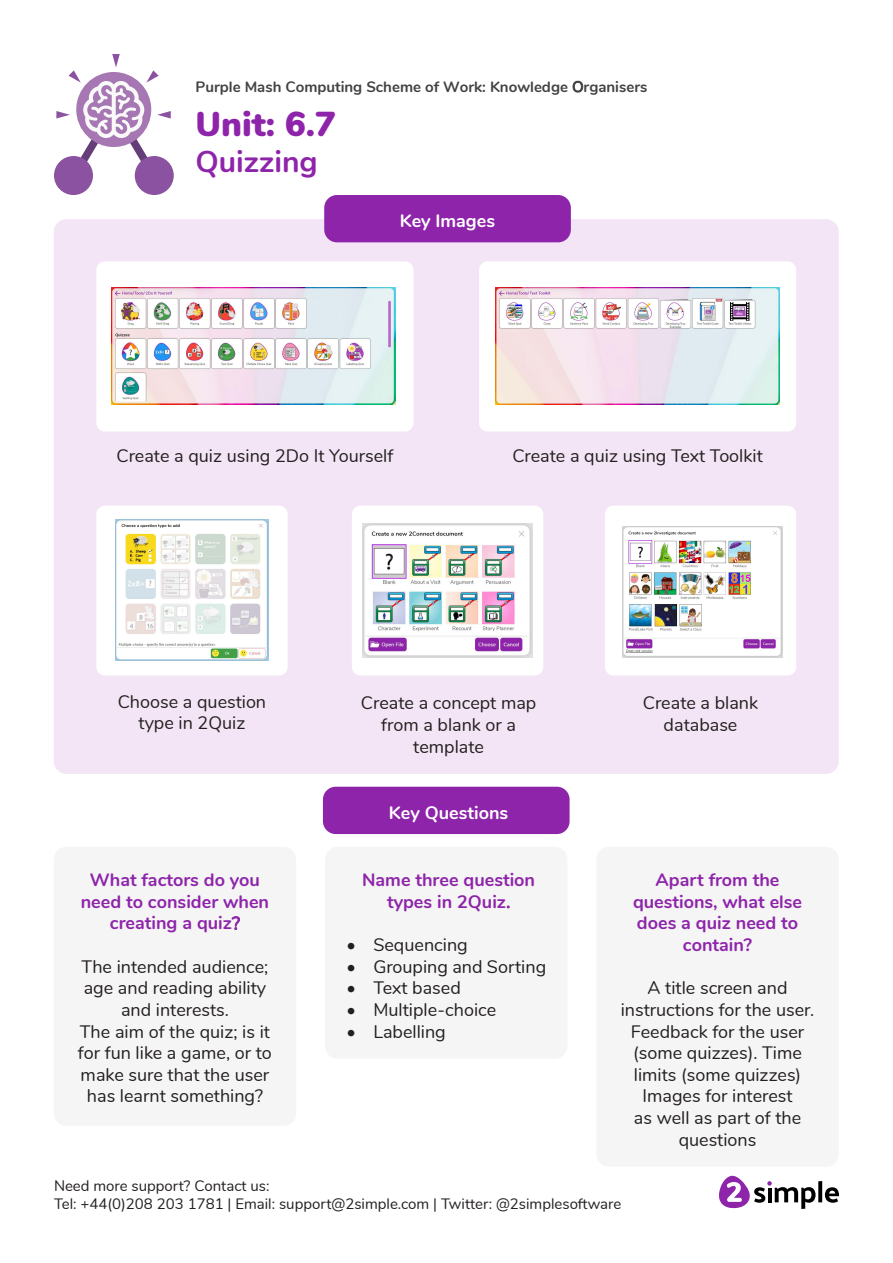
<style>
.page{position:relative;width:893px;height:1263px;background:#fff}
.page>*{position:absolute;margin:0;border:0;box-sizing:border-box;transform-origin:0 0}
.t1{font:900 34.5px "Nunito";color:#8e24aa}
.t2{font:700 30px "Nunito";color:#8e24aa}
.t3{font:18px/21.6px "Nunito";color:#231f20;text-align:center}
.t4{font:700 18px/21.6px "Nunito";color:#8e24aa;text-align:center}
.t5{font:700 18px "Nunito";color:#fff}
.t6{font:15px/18px "Nunito";color:#231f20}
.t7{font:700 15px "Nunito";color:#424242}
.s1{font-weight:400}
</style>
<div class="page">
<svg style="left:818px;top:1181px;width:4px;height:21px"></svg>
<svg style="left:825px;top:1187px;width:14px;height:16px"></svg>
<svg style="left:719px;top:1176px;width:96px;height:33px"></svg>
<div style="left:54px;top:219px;width:785px;height:555px;background:#f3e5f5;border-radius:13px"></div>
<div style="left:324px;top:195px;width:247px;height:47px;background:#8e24aa;border-radius:13px"></div>
<div style="left:96px;top:261px;width:317px;height:170px;background:#fff;border-radius:9px"></div>
<div style="left:479px;top:261px;width:317px;height:170px;background:#fff;border-radius:9px"></div>
<div style="left:96px;top:506px;width:192px;height:169px;background:#fff;border-radius:9px"></div>
<div style="left:352px;top:506px;width:191px;height:169px;background:#fff;border-radius:9px"></div>
<div style="left:605px;top:506px;width:191px;height:169px;background:#fff;border-radius:9px"></div>
<div style="left:323px;top:787px;width:247px;height:47px;background:#8e24aa;border-radius:13px"></div>
<div style="left:54px;top:847px;width:242px;height:279px;background:#f5f5f5;border-radius:13px"></div>
<div style="left:325px;top:847px;width:242px;height:212px;background:#f5f5f5;border-radius:13px"></div>
<div style="left:596px;top:847px;width:243px;height:320px;background:#f5f5f5;border-radius:13px"></div>
<div style="left:54px;top:156px;width:39px;height:39px;background:#8a52a0;border-radius:50%"></div>
<div style="left:135px;top:156px;width:39px;height:39px;background:#8a52a0;border-radius:50%"></div>
<svg style="left:56px;top:54px;width:115px;height:133px"></svg>
<img style="left:362px;top:523px;width:171px;height:134px">
<img style="left:622px;top:526px;width:160px;height:131px">
<img style="left:115px;top:520px;width:154px;height:141px">
<img style="left:495px;top:288px;width:284px;height:117px">
<img style="left:111px;top:288px;width:284px;height:117px">
<p class="t7" style="left:196px;top:76px;width:453px">Purple Mash Computing Scheme of Work: Knowledge <span class="s1">O</span>rganisers</p>
<p class="t1" style="left:196px;top:98px;width:142px">Unit: 6.7</p>
<p class="t2" style="left:196px;top:139px;width:124px">Quizzing</p>
<p class="t5" style="left:400px;top:208px;width:97px">Key Images</p>
<p class="t3" style="left:117px;top:444px;width:278px">Create a quiz using 2Do It Yourself</p>
<p class="t3" style="left:512px;top:444px;width:252px">Create a quiz using Text Toolkit</p>
<p class="t3" style="left:118px;top:690px;width:150px">Choose a question type in 2Quiz</p>
<p class="t3" style="left:643px;top:691px;width:117px">Create a blank database</p>
<p class="t3" style="left:361px;top:691px;width:177px">Create a concept map from a blank or a template</p>
<p class="t4" style="left:81px;top:868px;width:190px">What factors do you need to consider when creating a quiz<span class="s1">?</span></p>
<p class="t3" style="left:78px;top:955px;width:195px">The intended audience; age and reading ability and interests.<br>The aim of the quiz; is it for fun like a game, or to make sure that the user has learnt something?</p>
<p class="t5" style="left:389px;top:800px;width:121px">Key Questions</p>
<p class="t4" style="left:362px;top:868px;width:174px">Name three question types in 2Quiz<span class="s1">.</span></p>
<p class="t3" style="left:346px;top:933px;width:123px">• Sequencing</p>
<p class="t3" style="left:346px;top:955px;width:201px">• Grouping and Sorting</p>
<p class="t3" style="left:346px;top:976px;width:116px">• Text based</p>
<p class="t3" style="left:346px;top:998px;width:152px">• Multiple-choice</p>
<p class="t3" style="left:346px;top:1019px;width:101px">• Labelling</p>
<p class="t4" style="left:633px;top:868px;width:171px">Apart from the questions, what else does a quiz need to contain?</p>
<p class="t3" style="left:621px;top:976px;width:195px">A title screen and instructions for the user.<br>Feedback for the user (some quizzes). Time limits (some quizzes)</p>
<p class="t3" style="left:634px;top:1084px;width:169px">Images for interest as well as part of the questions</p>
<p class="t6" style="left:54px;top:1176px;width:569px">Need more support? Contact us:<br>Tel: +44(0)208 203 1781 | Email: support@2simple.com | Twitter: @2simplesoftware</p>
</div>
